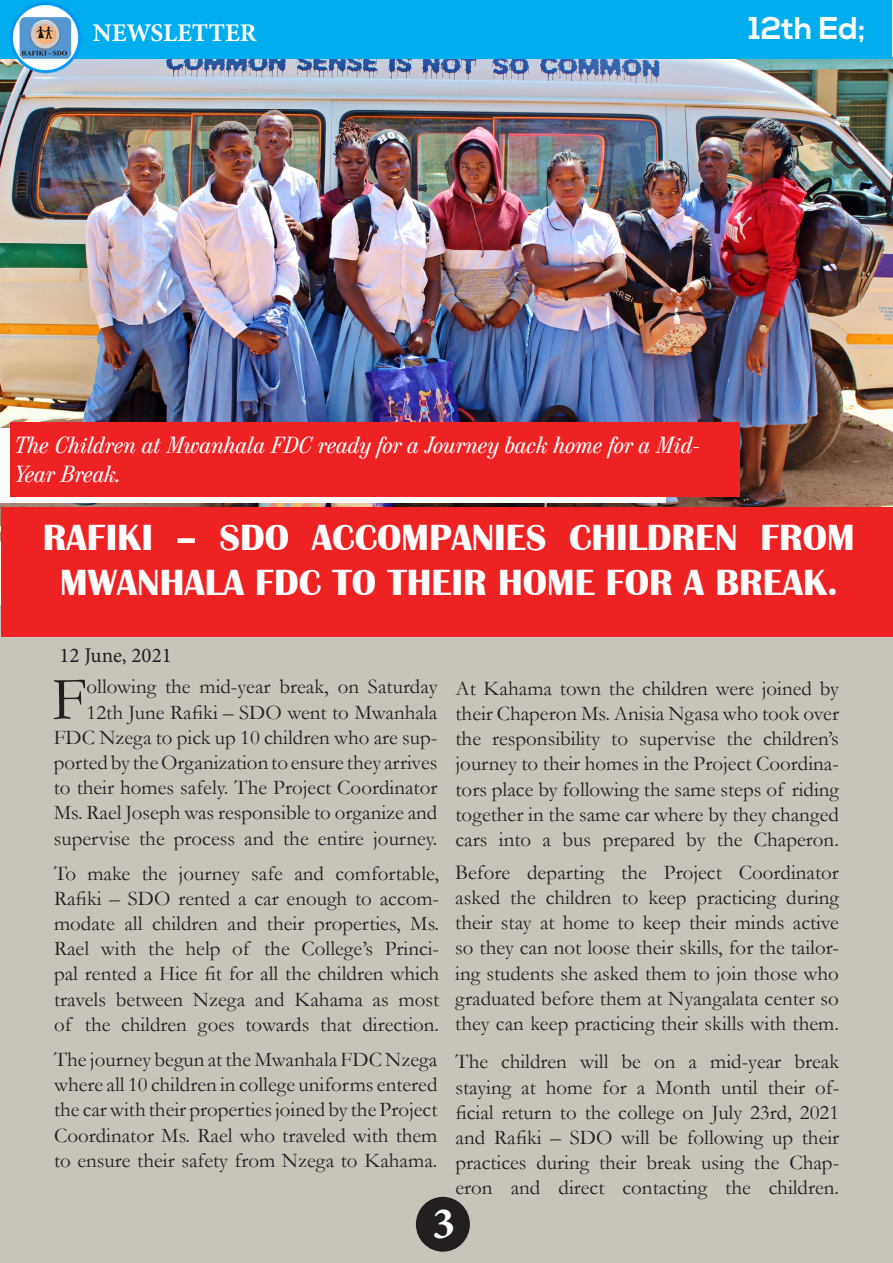
<style>
.page{position:relative;width:893px;height:1263px;background:#fff}
.page>*{position:absolute;margin:0;border:0;box-sizing:border-box;transform-origin:0 0}
.t1{font:61.35px "Garamond";color:#231f20}
.t2{font:45px "Minion Variable Concept";color:#fff}
.t3{font:700 37.5px/45px "Britannic";color:#fff;text-align:center}
.t4{font:700 31.5px "Nexa";color:#fff}
.t5{font:700 25.5px "Minion Pro";color:#fff}
.t6{font:italic 24px/28.8px "Heneczek";color:#fff}
.t7{font:21px/25.2px "Garamond";color:#231f20;text-align:justify}
.t8{font:21px "Minion Pro";color:#231f20}
</style>
<div class="page">
<div style="left:0;top:600px;width:893px;height:663px;background:#c7c5b9"></div>
<img style="left:0;top:58px;width:893px;height:547px">
<div style="left:2px;top:507px;width:891px;height:129px;background:#ee2123"></div>
<div style="left:1px;top:1px;width:891px;height:58px;background:#00aeef"></div>
<div style="left:416px;top:1197px;width:54px;height:55px;background:#231f20;border-radius:50%"></div>
<img style="left:9px;top:0;width:73px;height:75px">
<div style="left:0;top:428px;width:665px;height:74px;background:#fff"></div>
<div style="left:11px;top:422px;width:729px;height:75px;background:#ee2123"></div>
<p class="t5" style="left:93px;top:15px;width:165px">NEWSLETTER</p>
<p class="t4" style="left:749px;top:10px;width:119px">12th Ed;</p>
<p class="t6" style="left:14px;top:432px;width:687px">The Children at Mwanhala FDC ready for a Journey back home for a Mid-<br>Year Break.</p>
<p class="t3" style="left:43px;top:516px;width:813px">RAFIKI – SDO ACCOMPANIES CHILDREN FROM<br>MWANHALA FDC TO THEIR HOME FOR A BREAK.</p>
<p class="t8" style="left:59px;top:642px;width:114px">12 June, 2021</p>
<p class="t7" style="left:54px;top:674px;width:385px;text-align:right">ollowing the mid-year break, on Saturday 12th June Rafiki – SDO went to Mwanhala FDC Nzega to pick up 10 children who are sup&shy;ported by the Organization to ensure they arrives to their homes safely. The Project Coordinator Ms. Rael Joseph was responsible to organize and supervise the process and the entire journey.</p>
<p class="t7" style="left:455px;top:675px;width:385px">At Kahama town the children were joined by their Chaperon Ms. Anisia Ngasa who took over the responsibility to supervise the children’s journey to their homes in the Project Coordina&shy;tors place by following the same steps of riding together in the same car where by they changed cars into a bus prepared by the Chaperon.</p>
<p class="t1" style="left:52px;top:658px;width:36px">F</p>
<p class="t7" style="left:54px;top:860px;width:387px">To make the journey safe and comfortable, Rafiki – SDO rented a car enough to accom&shy;modate all children and their properties, Ms.<br>Rael with the help of the College’s Princi&shy;pal rented a Hice fit for all the children which travels between Nzega and Kahama as most of the children goes towards that direction.</p>
<p class="t7" style="left:54px;top:1046px;width:385px">The journey begun at the Mwanhala FDC Nzega where all 10 children in college uniforms entered the car with their properties joined by the Project Coordinator Ms. Rael who traveled with them to ensure their safety from Nzega to Kahama.</p>
<p class="t7" style="left:455px;top:859px;width:385px">Before departing the Project Coordinator asked the children to keep practicing during their stay at home to keep their minds active so they can not loose their skills, for the tailor&shy;ing students she asked them to join those who graduated before them at Nyangalata center so they can keep practicing their skills with them.</p>
<p class="t7" style="left:455px;top:1049px;width:385px">The children will be on a mid-year break staying at home for a Month until their of&shy;ficial return to the college on July 23rd, 2021 and Rafiki – SDO will be following up their practices during their break using the Chap&shy;eron and direct contacting the children.</p>
<p class="t2" style="left:432px;top:1192px;width:23px">3</p>
</div>
